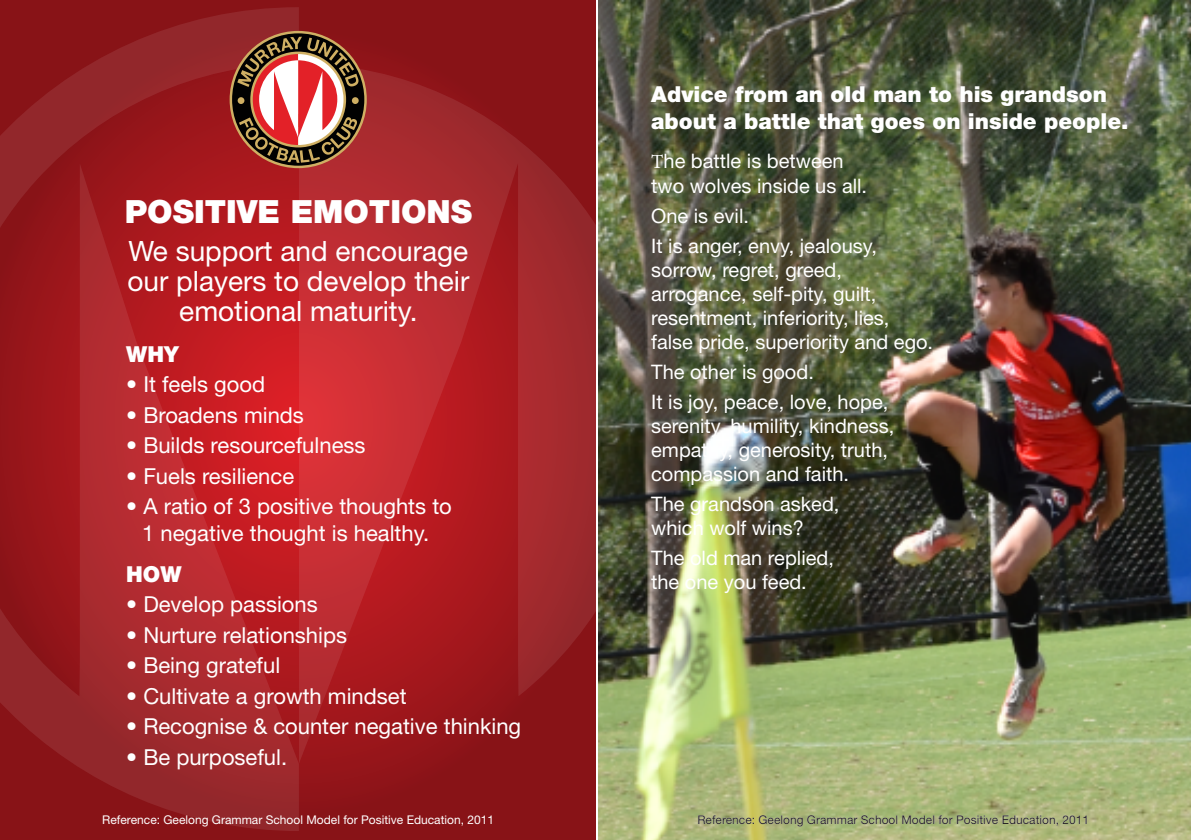
<style>
.page{position:relative;width:1191px;height:840px;background:#fff}
.page>*{position:absolute;margin:0;border:0;box-sizing:border-box;transform-origin:0 0}
.t1{font:900 32px "Helvetica Neue";color:#fff}
.t2{font:28px/30px "Helvetica Neue";color:#fff;text-align:center}
.t3{font:22px/26.4px "Helvetica Neue";color:#fff;text-align:center}
.t4{font:900 22px/26.4px "Helvetica Neue";color:#fff}
.t5{font:20px/24px "Helvetica Neue";color:#fff}
.t6{font:12px "Helvetica Neue";color:#fff}
.t7{font:12px "Helvetica Neue";color:#231f20}
.s1{font-family:"Minion Pro"}
</style>
<div class="page">
<img style="left:598px;top:0;width:593px;height:839px">
<div style="left:0;top:0;width:595px;height:839px;background:#881317"></div>
<svg style="left:0;top:7px;width:299px;height:823px"></svg>
<svg style="left:299px;top:69px;width:296px;height:694px;background:#ab2328"></svg>
<svg style="left:232px;top:33px;width:132px;height:133px;background:#9b5c50"></svg>
<h1 class="t1" style="left:125px;top:192px;width:349px">POSITIVE EMOTIONS</h1>
<h2 class="t2" style="left:127px;top:235px;width:343px">We support and encourage our players to develop their emotional maturity.</h2>
<p class="t4" style="left:126px;top:340px;width:54px">WHY</p>
<p class="t3" style="left:126px;top:371px;width:140px">• It feels good</p>
<p class="t3" style="left:126px;top:401px;width:179px">• Broadens minds</p>
<p class="t3" style="left:126px;top:431px;width:241px">• Builds resourcefulness</p>
<p class="t3" style="left:126px;top:462px;width:169px">• Fuels resilience</p>
<p class="t3" style="left:126px;top:492px;width:327px">• A ratio of 3 positive thoughts to<br>1 negative thought is healthy.</p>
<p class="t4" style="left:126px;top:560px;width:57px">HOW</p>
<p class="t3" style="left:126px;top:590px;width:193px">• Develop passions</p>
<p class="t3" style="left:126px;top:621px;width:222px">• Nurture relationships</p>
<p class="t3" style="left:126px;top:651px;width:156px">• Being grateful</p>
<p class="t3" style="left:126px;top:682px;width:282px">• Cultivate a growth mindset</p>
<p class="t3" style="left:126px;top:712px;width:396px">• Recognise &amp; counter negative thinking</p>
<p class="t3" style="left:126px;top:742px;width:162px">• Be purposeful.</p>
<p class="t6" style="left:102px;top:812px;width:393px">Reference: Geelong Grammar School Model for Positive Education, 2011</p>
<p class="t4" style="left:651px;top:81px;width:479px">Advice from an old man to his grandson about a battle that goes on inside people.</p>
<p class="t5" style="left:651px;top:149px;width:217px"><span class="s1">T</span>he battle is between two wolves inside us all.</p>
<p class="t5" style="left:651px;top:200px;width:227px;line-height:30px">One is evil.<br>It is anger, envy, jealousy,</p>
<p class="t5" style="left:651px;top:257px;width:283px">sorrow, regret, greed, arrogance, self-pity, guilt, resentment, inferiority, lies, false pride, superiority and ego.</p>
<p class="t5" style="left:651px;top:359px;width:164px">The other is good.</p>
<p class="t5" style="left:651px;top:389px;width:245px">It is joy, peace, love, hope, serenity, humility, kindness, empathy, generosity, truth, compassion and faith.</p>
<p class="t5" style="left:651px;top:491px;width:190px">The grandson asked, which wolf wins?</p>
<p class="t5" style="left:651px;top:545px;width:184px">The old man replied, the one you feed.</p>
<p class="t7" style="left:697px;top:812px;width:393px">Reference: Geelong Grammar School Model for Positive Education, 2011</p>
</div>
